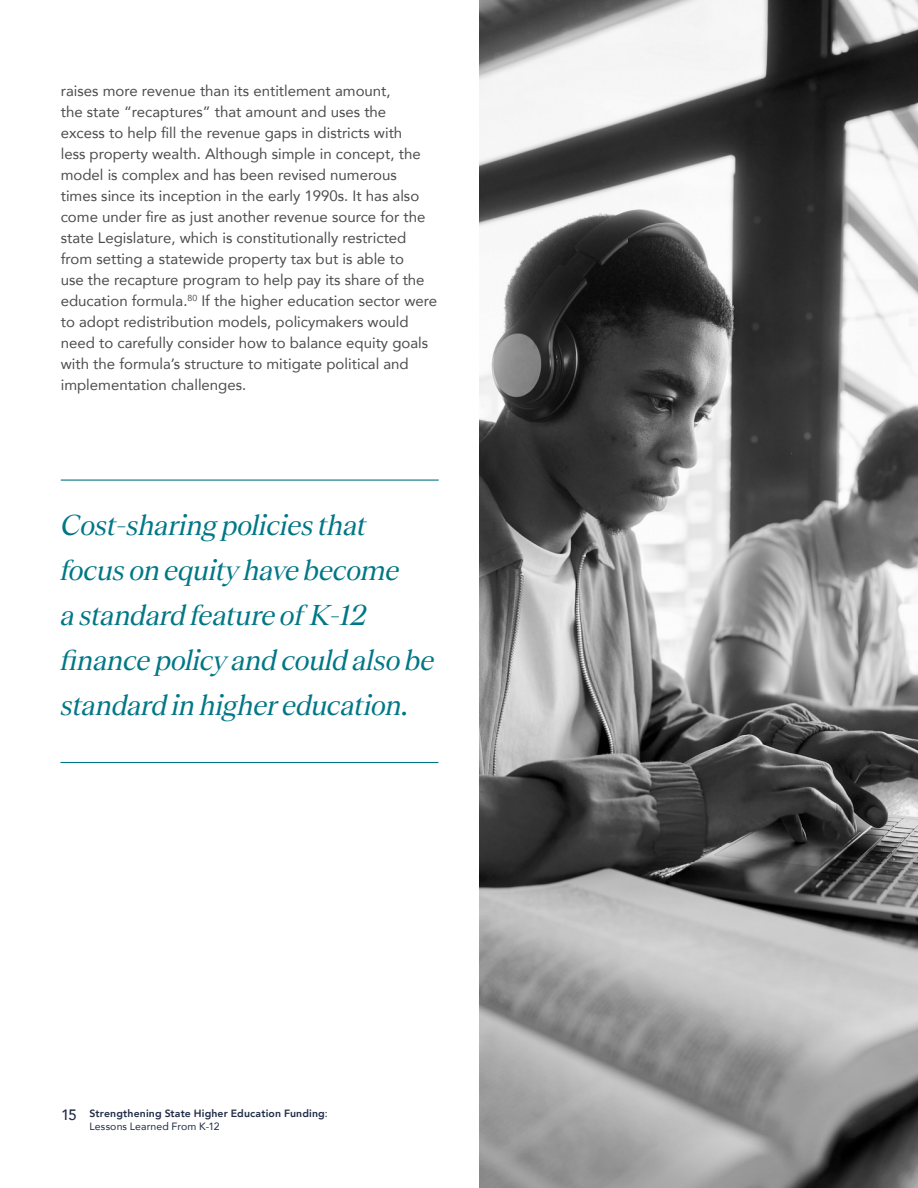
<style>
.page{position:relative;width:918px;height:1188px;background:#fff}
.page>*{position:absolute;margin:0;border:0;box-sizing:border-box;transform-origin:0 0}
.t1{font:italic 30px/45px "Teodor";letter-spacing:-.01em;color:#007786}
.t2{font:15px/21px "Avenir";color:#4c4c4e}
.t3{font:500 15px "Avenir";color:#202b46}
.t4{font:800 10.5px/13.5px "Avenir";letter-spacing:.015em;color:#202b46}
.s1{font-weight:400}
</style>
<div class="page">
<hr style="left:61px;top:480px;width:378px;height:1px;background:#007786">
<hr style="left:60px;top:762px;width:378px;height:1px;background:#007786">
<img style="left:479px;top:0;width:439px;height:1188px">
<p class="t2" style="left:61px;top:80px;width:378px">raises more revenue than its entitlement amount,<br>the state “recaptures” that amount and uses the<br>excess to help fill the revenue gaps in districts with<br>less property wealth. Although simple in concept, the model is complex and has been revised numerous<br>times since its inception in the early 1990s. It has also come under fire as just another revenue source for the state Legislature, which is constitutionally restricted from setting a statewide property tax but is able to<br>use the recapture program to help pay its share of the education formula.<sup>80</sup> If the higher education sector were to adopt redistribution models, policymakers would need to carefully consider how to balance equity goals with the formula’s structure to mitigate political and implementation challenges.</p>
<h1 class="t1" style="left:60px;top:501px;width:376px">Cost-sharing policies that focus on equity have become<br>a standard feature of K-12 finance policy and could also be standard in higher education.</h1>
<p class="t3" style="left:61px;top:1102px;width:17px">15</p>
<p class="t4" style="left:90px;top:1107px;width:240px">Strengthening State Higher Education Funding<span class="s1">:<br>Lessons Learned From K-12</span></p>
</div>
